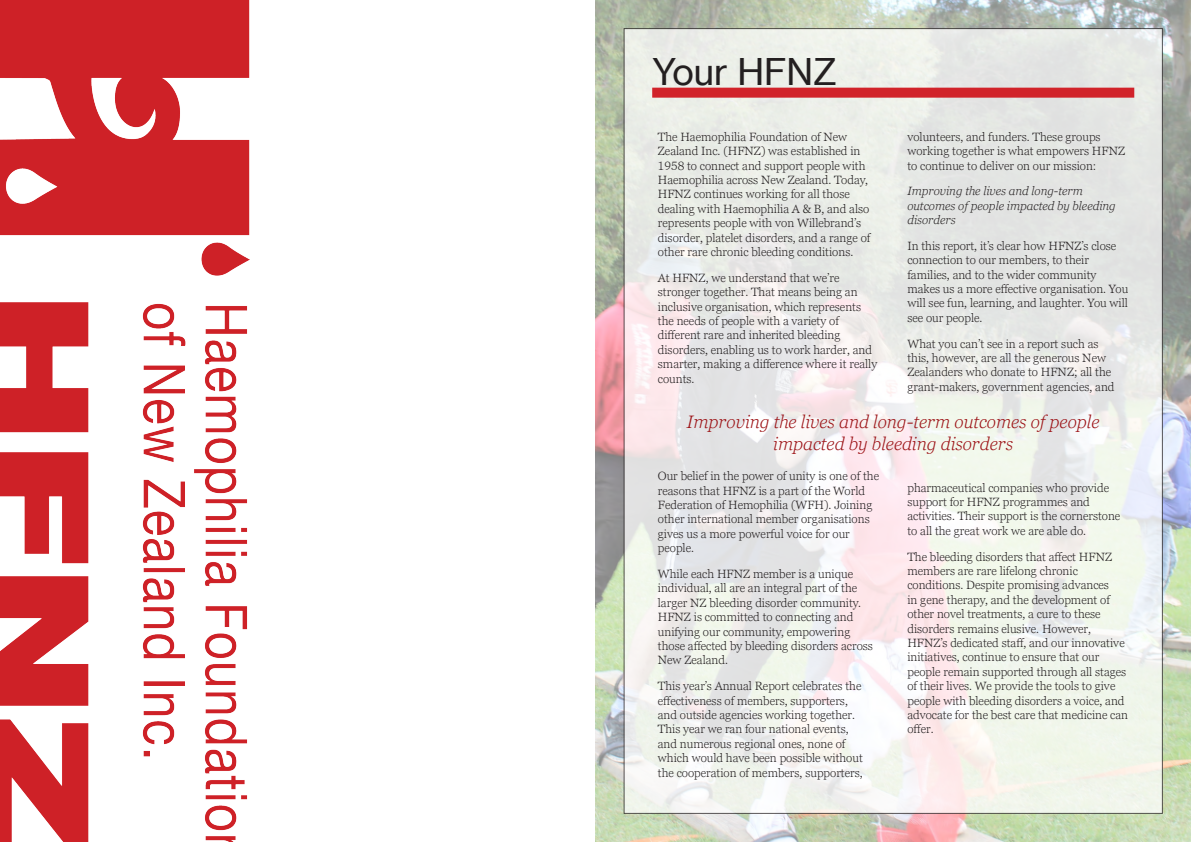
<style>
.page{position:relative;width:1191px;height:842px;background:#fff}
.page>*{position:absolute;margin:0;border:0;box-sizing:border-box;transform-origin:0 0}
.Section_Heading{font:36px "Neue Haas Grotesk Text Pro";color:#231f20}
.t1{font:italic 300 18px/21.6px "Georgia Pro";color:#9c1216;text-align:center}
.t2{font:300 12px/14.4px "Georgia Pro";color:#231f20}
.t3{font:italic 300 12px/14.4px "Georgia Pro";color:#231f20}
</style>
<div class="page">
<img style="left:595px;top:0;width:596px;height:842px">
<svg style="left:626px;top:30px;width:534px;height:782px"></svg>
<div style="left:652px;top:88px;width:482px;height:10px;background:#d1232a"></div>
<img style="left:0;top:0;width:249px;height:842px">
<p class="Section_Heading" style="left:652px;top:50px;width:187px">Your HFNZ</p>
<p class="t2" style="left:658px;top:130px;width:214px">The Haemophilia Foundation of New Zealand Inc. (HFNZ) was established in 1958 to connect and support people with Haemophilia across New Zealand. Today, HFNZ continues working for all those dealing with Haemophilia A &amp; B, and also represents people with von Willebrand’s disorder, platelet disorders, and a range of other rare chronic bleeding conditions.</p>
<p class="t2" style="left:658px;top:271px;width:221px">At HFNZ, we understand that we’re stronger together. That means being an inclusive organisation, which represents the needs of people with a variety of different rare and inherited bleeding disorders, enabling us to work harder, and smarter, making a difference where it really counts.</p>
<p class="t2" style="left:907px;top:130px;width:219px">volunteers, and funders. These groups working together is what empowers HFNZ to continue to deliver on our mission:</p>
<p class="t3" style="left:907px;top:184px;width:210px">Improving the lives and long-term outcomes of people impacted by bleeding disorders</p>
<p class="t2" style="left:907px;top:239px;width:222px">In this report, it’s clear how HFNZ’s close connection to our members, to their families, and to the wider community makes us a more effective organisation. You will see fun, learning, and laughter. You will see our people.</p>
<p class="t2" style="left:907px;top:337px;width:208px">What you can’t see in a report such as this, however, are all the generous New Zealanders who donate to HFNZ; all the grant-makers, government agencies, and</p>
<p class="t1" style="left:687px;top:412px;width:414px">Improving the lives and long-term outcomes of people impacted by bleeding disorders</p>
<p class="t2" style="left:658px;top:469px;width:223px">Our belief in the power of unity is one of the reasons that HFNZ is a part of the World Federation of Hemophilia (WFH). Joining other international member organisations gives us a more powerful voice for our people.</p>
<p class="t2" style="left:658px;top:567px;width:217px">While each HFNZ member is a unique individual, all are an integral part of the larger NZ bleeding disorder community.<br>HFNZ is committed to connecting and unifying our community, empowering those affected by bleeding disorders across New Zealand.</p>
<p class="t2" style="left:658px;top:679px;width:206px">This year’s Annual Report celebrates the effectiveness of members, supporters, and outside agencies working together.<br>This year we ran four national events, and numerous regional ones, none of which would have been possible without the cooperation of members, supporters,</p>
<p class="t2" style="left:907px;top:481px;width:214px">pharmaceutical companies who provide support for HFNZ programmes and activities. Their support is the cornerstone to all the great work we are able do.</p>
<p class="t2" style="left:907px;top:550px;width:222px">The bleeding disorders that affect HFNZ members are rare lifelong chronic conditions. Despite promising advances<br>in gene therapy, and the development of other novel treatments, a cure to these disorders remains elusive. However, HFNZ’s dedicated staff, and our innovative initiatives, continue to ensure that our people remain supported through all stages of their lives. We provide the tools to give people with bleeding disorders a voice, and advocate for the best care that medicine can offer.</p>
</div>
